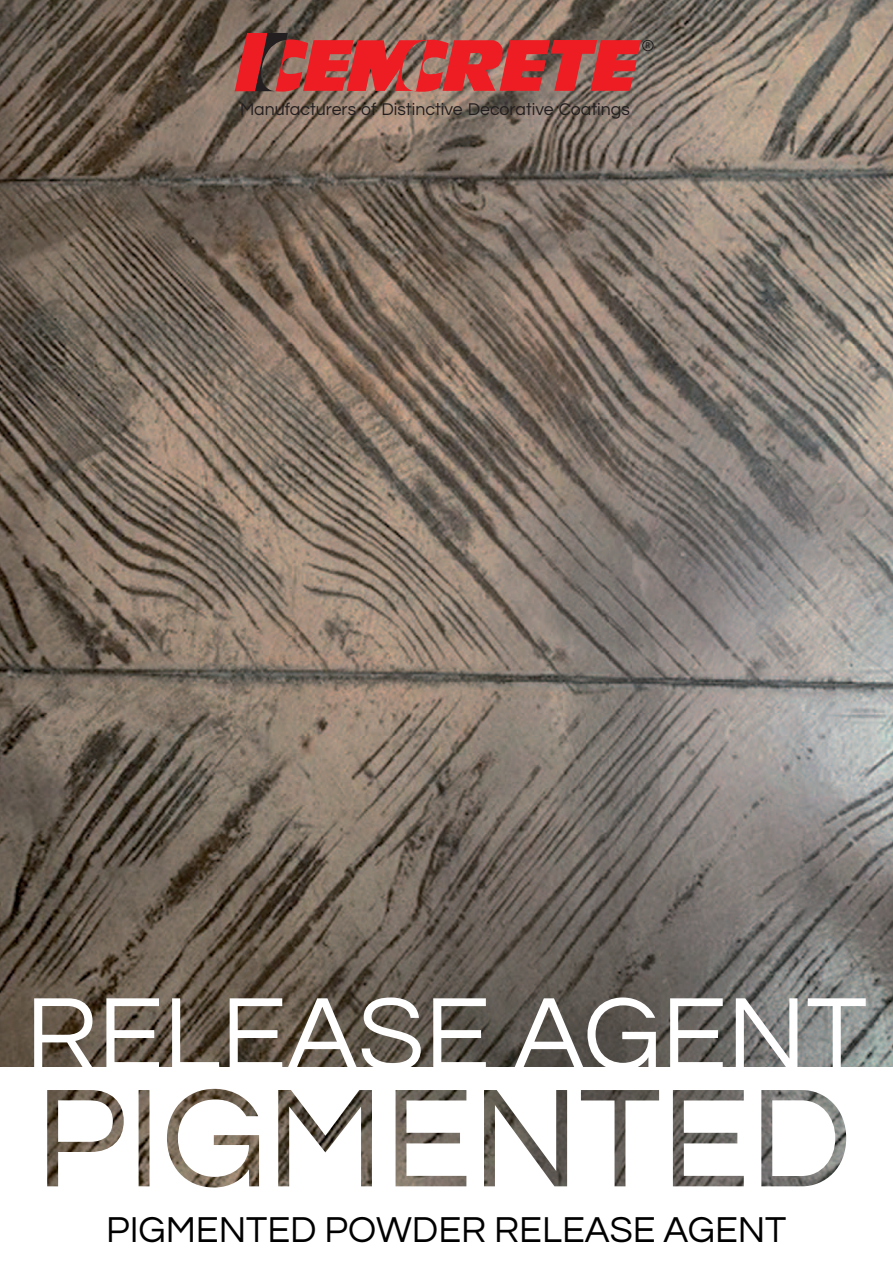
<style>
.page{position:relative;width:893px;height:1263px;background:#fff}
.page>*{position:absolute;margin:0;border:0;box-sizing:border-box;transform-origin:0 0}
.t1{font:108px "Questrial";color:#fff}
.t2{font:37.5px "Questrial";color:#000}
.t3{font:17.7px "Questrial";color:#231f20}
.t4{font:8.4px "Myriad";color:#231f20}
</style>
<div class="page">
<img style="left:0;top:0;width:893px;height:1067px">
<svg style="left:235px;top:33px;width:406px;height:59px;background:#be3e3d"></svg>
<div style="left:642px;top:40px;width:11px;height:11px;border:1px solid #231f20;border-radius:50%"></div>
<img style="left:47px;top:1089px;width:799px;height:98px">
<p class="t4" style="left:646px;top:41px;width:6px">R</p>
<p class="t3" style="left:240px;top:100px;width:391px">Manufacturers of Distinctive Decorative Coatings</p>
<h1 class="t1" style="left:25px;top:981px;width:843px">RELEASE AGENT</h1>
<h2 class="t2" style="left:106px;top:1211px;width:59px">pigmented</h2>
<h2 class="t2" style="left:325px;top:1211px;width:112px">powder</h2>
<h2 class="t2" style="left:494px;top:1211px;width:24px">release</h2>
<h2 class="t2" style="left:664px;top:1211px;width:26px">agent</h2>
</div>
